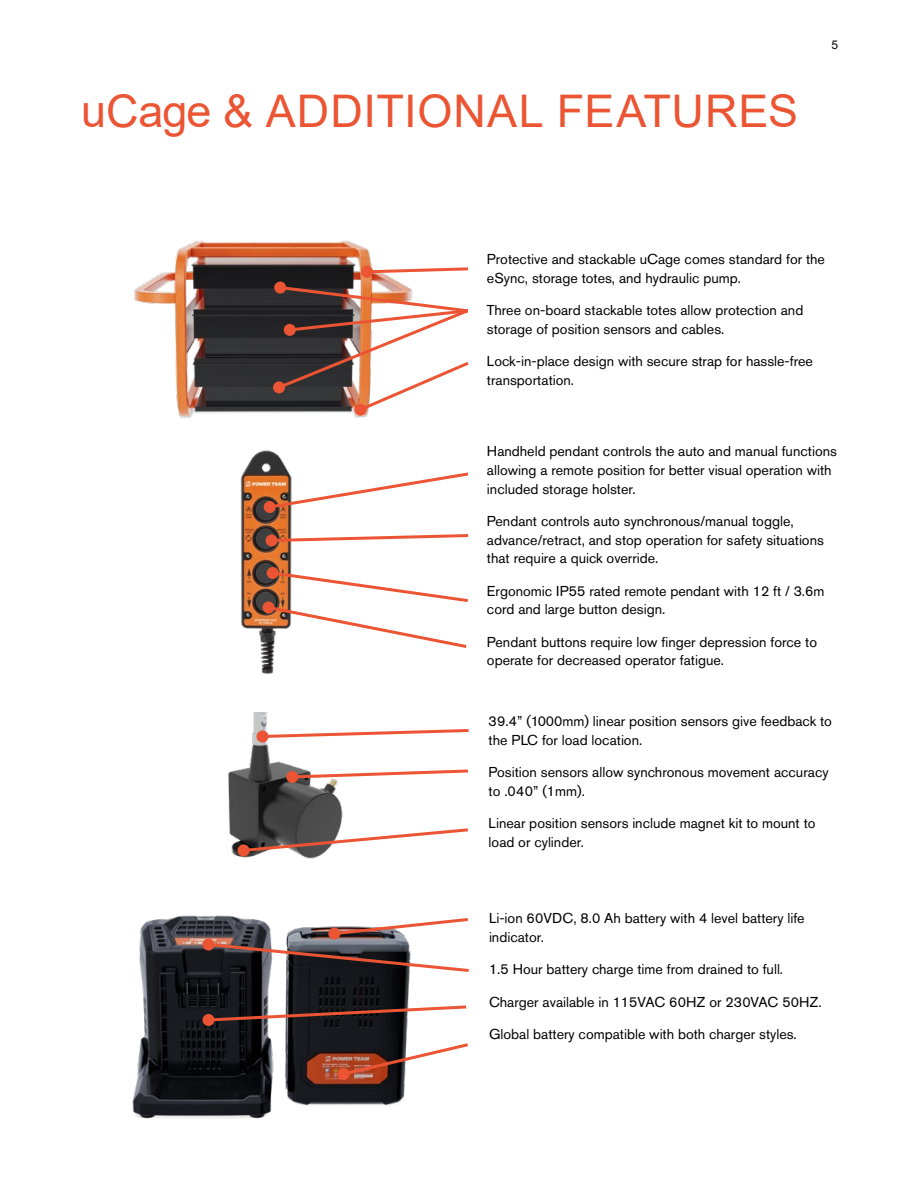
<style>
.page{position:relative;width:918px;height:1188px;background:#fff}
.page>*{position:absolute;margin:0;border:0;box-sizing:border-box;transform-origin:0 0}
.Page_Title__Akzidenz_Grotesk_Medium_30_2{font:45px "Arial";letter-spacing:.015em;color:#eb5534}
.Body_Copy__Akzidenz_Grotesk_Regular_9_5_{font:14.25px/18.8px "Akzidenz Grotesk Pro";color:#000}
.Page_Numbers__Akzidenz_Grotesk_Regular_8{font:12px "Arial";color:#000}
</style>
<div class="page">
<img style="left:228px;top:712px;width:115px;height:147px">
<img style="left:134px;top:240px;width:269px;height:178px">
<img style="left:240px;top:450px;width:52px;height:224px">
<div style="left:274px;top:282px;width:12px;height:12px;background:#eb5534;border-radius:50%"></div>
<div style="left:273px;top:381px;width:12px;height:12px;background:#eb5534;border-radius:50%"></div>
<svg style="left:364px;top:266px;width:104px;height:9px"></svg>
<div style="left:361px;top:266px;width:12px;height:12px;background:#eb5534;border-radius:50%"></div>
<svg style="left:275px;top:284px;width:194px;height:130px"></svg>
<div style="left:354px;top:404px;width:12px;height:12px;background:#eb5534;border-radius:50%"></div>
<svg style="left:240px;top:827px;width:228px;height:27px"></svg>
<div style="left:238px;top:844px;width:12px;height:12px;background:#eb5534;border-radius:50%"></div>
<svg style="left:259px;top:727px;width:210px;height:13px"></svg>
<div style="left:256px;top:730px;width:12px;height:12px;background:#eb5534;border-radius:50%"></div>
<svg style="left:289px;top:768px;width:179px;height:12px"></svg>
<div style="left:286px;top:771px;width:12px;height:12px;background:#eb5534;border-radius:50%"></div>
<div style="left:263px;top:602px;width:12px;height:12px;background:#eb5534;border-radius:50%"></div>
<svg style="left:265px;top:570px;width:203px;height:80px"></svg>
<div style="left:267px;top:567px;width:12px;height:12px;background:#eb5534;border-radius:50%"></div>
<svg style="left:269px;top:532px;width:200px;height:12px"></svg>
<div style="left:266px;top:534px;width:12px;height:12px;background:#eb5534;border-radius:50%"></div>
<svg style="left:266px;top:471px;width:203px;height:39px"></svg>
<div style="left:264px;top:501px;width:12px;height:12px;background:#eb5534;border-radius:50%"></div>
<img style="left:132px;top:915px;width:278px;height:204px">
<svg style="left:205px;top:1004px;width:262px;height:19px"></svg>
<div style="left:202px;top:1014px;width:12px;height:12px;background:#eb5534;border-radius:50%"></div>
<svg style="left:205px;top:916px;width:264px;height:58px"></svg>
<div style="left:202px;top:939px;width:12px;height:12px;background:#eb5534;border-radius:50%"></div>
<svg style="left:340px;top:1041px;width:128px;height:37px"></svg>
<div style="left:338px;top:1068px;width:12px;height:12px;background:#eb5534;border-radius:50%"></div>
<p class="Page_Title__Akzidenz_Grotesk_Medium_30_2" style="left:81px;top:80px;width:719px">uCage &amp; ADDITIONAL FEATURES</p>
<p class="Page_Numbers__Akzidenz_Grotesk_Regular_8" style="left:832px;top:37px;width:8px">5</p>
<p class="Body_Copy__Akzidenz_Grotesk_Regular_9_5_" style="left:487px;top:249px;width:340px">Protective and stackable uCage comes standard for the eSync, storage totes, and hydraulic pump.</p>
<p class="Body_Copy__Akzidenz_Grotesk_Regular_9_5_" style="left:487px;top:300px;width:318px">Three on-board stackable totes allow protection and storage of position sensors and cables.</p>
<p class="Body_Copy__Akzidenz_Grotesk_Regular_9_5_" style="left:487px;top:351px;width:328px">Lock-in-place design with secure strap for hassle-free transportation.</p>
<p class="Body_Copy__Akzidenz_Grotesk_Regular_9_5_" style="left:487px;top:442px;width:352px">Handheld pendant controls the auto and manual functions allowing a remote position for better visual operation with included storage holster.</p>
<p class="Body_Copy__Akzidenz_Grotesk_Regular_9_5_" style="left:487px;top:512px;width:339px">Pendant controls auto synchronous/manual toggle, advance/retract, and stop operation for safety situations that require a quick override.</p>
<p class="Body_Copy__Akzidenz_Grotesk_Regular_9_5_" style="left:487px;top:581px;width:339px">Ergonomic IP55 rated remote pendant with 12 ft / 3.6m cord and large button design.</p>
<p class="Body_Copy__Akzidenz_Grotesk_Regular_9_5_" style="left:487px;top:632px;width:332px">Pendant buttons require low finger depression force to operate for decreased operator fatigue.</p>
<p class="Body_Copy__Akzidenz_Grotesk_Regular_9_5_" style="left:489px;top:712px;width:345px">39.4” (1000mm) linear position sensors give feedback to the PLC for load location.</p>
<p class="Body_Copy__Akzidenz_Grotesk_Regular_9_5_" style="left:489px;top:763px;width:342px">Position sensors allow synchronous movement accuracy to .040” (1mm).</p>
<p class="Body_Copy__Akzidenz_Grotesk_Regular_9_5_" style="left:489px;top:814px;width:328px">Linear position sensors include magnet kit to mount to load or cylinder.</p>
<p class="Body_Copy__Akzidenz_Grotesk_Regular_9_5_" style="left:489px;top:909px;width:317px">Li-ion 60VDC, 8.0 Ah battery with 4 level battery life indicator.</p>
<p class="Body_Copy__Akzidenz_Grotesk_Regular_9_5_" style="left:489px;top:960px;width:296px">1.5 Hour battery charge time from drained to full.</p>
<p class="Body_Copy__Akzidenz_Grotesk_Regular_9_5_" style="left:489px;top:992px;width:334px">Charger available in 115VAC 60HZ or 230VAC 50HZ.</p>
<p class="Body_Copy__Akzidenz_Grotesk_Regular_9_5_" style="left:489px;top:1024px;width:309px">Global battery compatible with both charger styles.</p>
</div>
